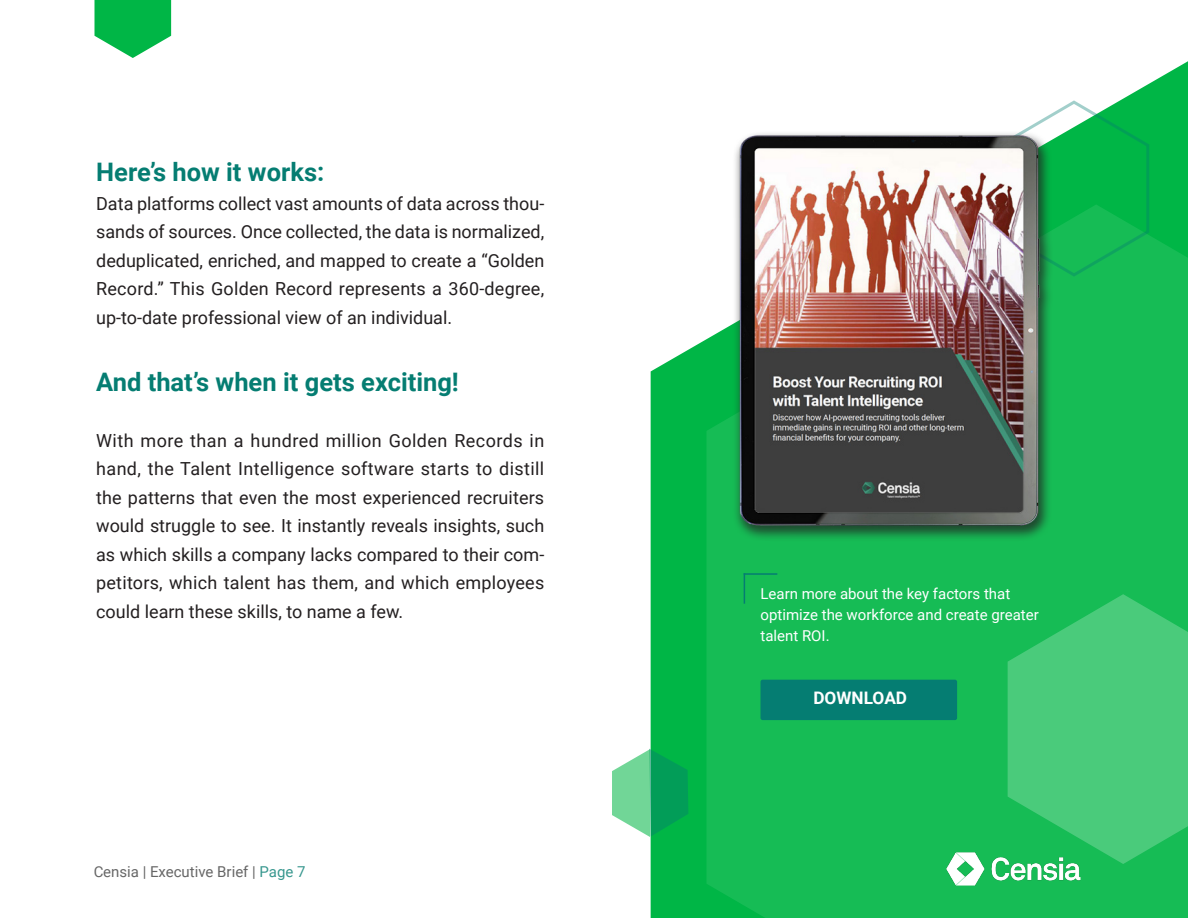
<style>
.page{position:relative;width:1188px;height:918px;background:#fff}
.page>*{position:absolute;margin:0;border:0;box-sizing:border-box;transform-origin:0 0}
.Body_Copy{font:700 25.5px "Roboto";color:#057d72}
.Body_Copy-2{font:18px/28.5px "Roboto";color:#231f20;text-align:justify}
.Body_Copy-3{font:700 17.25px "Roboto";color:#fff}
.Body_Copy-4{font:15px/21px "Roboto";color:#fff}
.t1{font:15px "Roboto";color:#404040}
.s1{color:#057d72}
</style>
<div class="page">
<svg style="left:651px;top:61px;width:537px;height:857px"></svg>
<div style="left:706px;top:204px;width:482px;height:714px;background:#16bc55"></div>
<div style="left:761px;top:680px;width:196px;height:40px;background:#057d72;border-radius:2px"></div>
<hr style="left:744px;top:573px;width:1px;height:31px;background:#057d72">
<hr style="left:744px;top:573px;width:33px;height:2px;background:#057d72">
<svg style="left:997px;top:99px;width:154px;height:179px;background:#12b954"></svg>
<svg style="left:612px;top:749px;width:76px;height:88px;background:#4cc283"></svg>
<img style="left:724px;top:101px;width:365px;height:460px">
<svg style="left:1008px;top:594px;width:180px;height:270px;background:#41c874"></svg>
<svg style="left:94px;top:0;width:77px;height:58px"></svg>
<img style="left:934px;top:837px;width:159px;height:63px">
<p class="Body_Copy" style="left:96px;top:154px;width:230px">Here’s how it works:</p>
<p class="Body_Copy-2" style="left:96px;top:188px;width:450px">Data platforms collect vast amounts of data across thou&shy;sands of sources. Once collected, the data is normalized, deduplicated, enriched, and mapped to create a “Golden Record.” This Golden Record represents a 360-degree, up-to-date professional view of an individual.</p>
<p class="Body_Copy" style="left:96px;top:364px;width:364px">And that’s when it gets exciting!</p>
<p class="Body_Copy-2" style="left:96px;top:425px;width:450px">With more than a hundred million Golden Records in hand, the Talent Intelligence software starts to distill the patterns that even the most experienced recruiters would struggle to see. It instantly reveals insights, such as which skills a company lacks compared to their com&shy;petitors, which talent has them, and which employees could learn these skills, to name a few.</p>
<p class="t1" style="left:93px;top:861px;width:214px">Censia | Executive Brief | <span class="s1">Page 7</span></p>
<p class="Body_Copy-4" style="left:760px;top:583px;width:280px">Learn more about the key factors that optimize the workforce and create greater talent ROI.</p>
<p class="Body_Copy-3" style="left:813px;top:686px;width:95px">DOWNLOAD</p>
</div>
